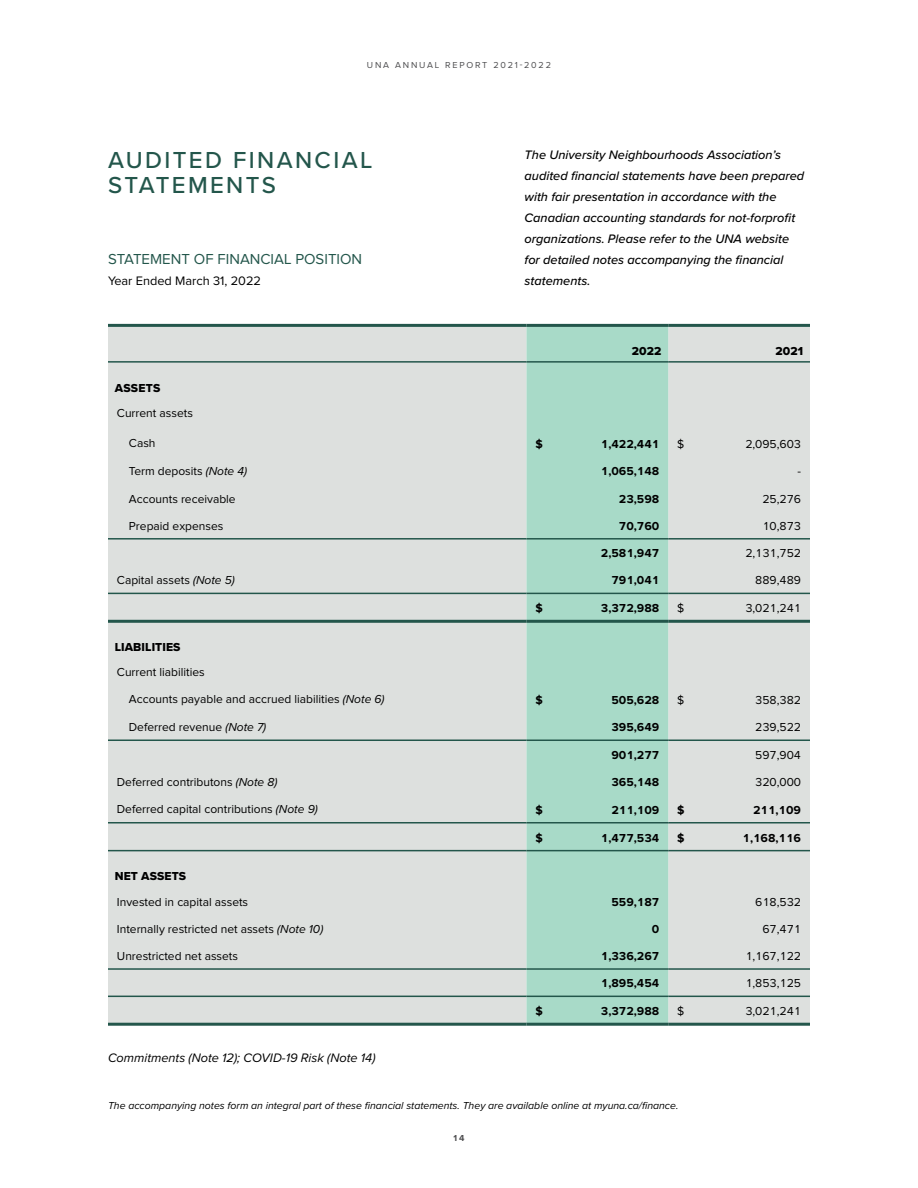
<style>
.page{position:relative;width:918px;height:1188px;background:#fff}
.page>*{position:absolute;margin:0;border:0;box-sizing:border-box;transform-origin:0 0}
.t1{font:500 24px/25.5px "Proxima Nova";letter-spacing:.1em;color:#23564b}
.t2{font:15px "Proxima Nova";color:#23564b}
.t3{font:italic 500 12.75px/21px "Proxima Nova";color:#000}
.t4{font:italic 12.75px "Proxima Nova";color:#000}
.t5{font:12.75px "Proxima Nova";color:#000}
.t6{font:12px "Proxima Nova";color:#000}
.t7{font:700 12px "Proxima Nova";color:#000}
.t8{font:12px "Proxima Nova Extrabld";letter-spacing:.01em;color:#000}
.t9{font:italic 10.5px "Proxima Nova";color:#000}
.t10{font:9px "Proxima Nova";letter-spacing:.2em;color:#4d4d4f}
.t11{font:700 9px "Proxima Nova";color:#4d4d4f}
.s1{font-style:italic}
</style>
<div class="page">
<div style="left:108px;top:327px;width:702px;height:696px;background:#dde0de"></div>
<div style="left:526px;top:327px;width:142px;height:696px;background:#a8dac8"></div>
<hr style="left:108px;top:538px;width:419px;height:2px;background:#23564b">
<hr style="left:527px;top:538px;width:141px;height:2px;background:#23564b">
<hr style="left:668px;top:538px;width:142px;height:2px;background:#23564b">
<hr style="left:108px;top:361px;width:419px;height:2px;background:#23564b">
<hr style="left:527px;top:361px;width:141px;height:2px;background:#23564b">
<hr style="left:668px;top:361px;width:142px;height:2px;background:#23564b">
<hr style="left:108px;top:740px;width:419px;height:1px;background:#23564b">
<hr style="left:527px;top:740px;width:141px;height:1px;background:#23564b">
<hr style="left:668px;top:740px;width:142px;height:1px;background:#23564b">
<hr style="left:108px;top:968px;width:419px;height:2px;background:#23564b">
<hr style="left:527px;top:968px;width:141px;height:2px;background:#23564b">
<hr style="left:668px;top:968px;width:142px;height:2px;background:#23564b">
<hr style="left:108px;top:593px;width:419px;height:1px;background:#23564b">
<hr style="left:527px;top:593px;width:141px;height:1px;background:#23564b">
<hr style="left:668px;top:593px;width:142px;height:1px;background:#23564b">
<hr style="left:108px;top:620px;width:419px;height:3px;background:#23564b">
<hr style="left:527px;top:620px;width:141px;height:3px;background:#23564b">
<hr style="left:668px;top:620px;width:142px;height:3px;background:#23564b">
<hr style="left:108px;top:324px;width:419px;height:3px;background:#23564b">
<hr style="left:527px;top:324px;width:141px;height:3px;background:#23564b">
<hr style="left:668px;top:324px;width:142px;height:3px;background:#23564b">
<hr style="left:108px;top:822px;width:419px;height:1px;background:#23564b">
<hr style="left:527px;top:822px;width:141px;height:1px;background:#23564b">
<hr style="left:668px;top:822px;width:142px;height:1px;background:#23564b">
<hr style="left:108px;top:850px;width:419px;height:1px;background:#23564b">
<hr style="left:527px;top:850px;width:141px;height:1px;background:#23564b">
<hr style="left:668px;top:850px;width:142px;height:1px;background:#23564b">
<hr style="left:108px;top:996px;width:419px;height:1px;background:#23564b">
<hr style="left:527px;top:996px;width:141px;height:1px;background:#23564b">
<hr style="left:668px;top:996px;width:142px;height:1px;background:#23564b">
<hr style="left:108px;top:1023px;width:419px;height:3px;background:#23564b">
<hr style="left:527px;top:1023px;width:141px;height:3px;background:#23564b">
<hr style="left:668px;top:1023px;width:142px;height:3px;background:#23564b">
<p class="t10" style="left:367px;top:61px;width:186px">UNA ANNUAL REPORT 2021-2022</p>
<h1 class="t1" style="left:108px;top:148px;width:266px">AUDITED FINANCIAL<br>STATEMENTS</h1>
<p class="t3" style="left:525px;top:145px;width:281px">The University Neighbourhoods Association’s audited financial statements have been prepared with fair presentation in accordance with the Canadian accounting standards for not-forprofit organizations. Please refer to the UNA website for detailed notes accompanying the financial statements.</p>
<p class="t2" style="left:108px;top:252px;width:256px">STATEMENT OF FINANCIAL POSITION</p>
<p class="t5" style="left:108px;top:275px;width:155px">Year Ended March 31, 2022</p>
<p class="t8" style="left:632px;top:346px;width:31px">2022</p>
<p class="t8" style="left:775px;top:346px;width:29px">2021</p>
<p class="t8" style="left:115px;top:383px;width:47px">ASSETS</p>
<p class="t6" style="left:117px;top:408px;width:78px">Current assets</p>
<p class="t6" style="left:129px;top:438px;width:28px">Cash</p>
<p class="t7" style="left:535px;top:439px;width:9px">$</p>
<p class="t7" style="left:601px;top:439px;width:60px">1,422,441</p>
<p class="t6" style="left:677px;top:439px;width:9px">$</p>
<p class="t6" style="left:745px;top:439px;width:57px">2,095,603</p>
<p class="t6" style="left:129px;top:466px;width:120px">Term deposits <span class="s1">(Note 4)</span></p>
<p class="t7" style="left:601px;top:466px;width:60px">1,065,148</p>
<p class="t6" style="left:797px;top:466px;width:5px">-</p>
<p class="t6" style="left:129px;top:493px;width:108px">Accounts receivable</p>
<p class="t7" style="left:619px;top:493px;width:42px">23,598</p>
<p class="t6" style="left:762px;top:493px;width:40px">25,276</p>
<p class="t6" style="left:129px;top:521px;width:96px">Prepaid expenses</p>
<p class="t7" style="left:619px;top:521px;width:42px">70,760</p>
<p class="t6" style="left:762px;top:521px;width:40px">10,873</p>
<p class="t7" style="left:601px;top:548px;width:60px">2,581,947</p>
<p class="t6" style="left:745px;top:548px;width:57px">2,131,752</p>
<p class="t6" style="left:117px;top:575px;width:119px">Capital assets <span class="s1">(Note 5)</span></p>
<p class="t7" style="left:611px;top:575px;width:49px">791,041</p>
<p class="t6" style="left:755px;top:575px;width:47px">889,489</p>
<p class="t7" style="left:535px;top:603px;width:9px">$</p>
<p class="t7" style="left:601px;top:603px;width:60px">3,372,988</p>
<p class="t6" style="left:677px;top:603px;width:9px">$</p>
<p class="t6" style="left:745px;top:603px;width:57px">3,021,241</p>
<p class="t8" style="left:115px;top:642px;width:67px">LIABILITIES</p>
<p class="t6" style="left:117px;top:667px;width:89px">Current liabilities</p>
<p class="t6" style="left:129px;top:694px;width:257px">Accounts payable and accrued liabilities <span class="s1">(Note 6)</span></p>
<p class="t7" style="left:535px;top:695px;width:9px">$</p>
<p class="t7" style="left:611px;top:695px;width:49px">505,628</p>
<p class="t6" style="left:677px;top:695px;width:9px">$</p>
<p class="t6" style="left:755px;top:695px;width:47px">358,382</p>
<p class="t6" style="left:129px;top:722px;width:139px">Deferred revenue <span class="s1">(Note 7)</span></p>
<p class="t7" style="left:611px;top:722px;width:49px">395,649</p>
<p class="t6" style="left:755px;top:722px;width:47px">239,522</p>
<p class="t7" style="left:611px;top:749px;width:49px">901,277</p>
<p class="t6" style="left:755px;top:749px;width:47px">597,904</p>
<p class="t6" style="left:117px;top:777px;width:162px">Deferred contributons <span class="s1">(Note 8)</span></p>
<p class="t7" style="left:611px;top:777px;width:49px">365,148</p>
<p class="t6" style="left:755px;top:777px;width:47px">320,000</p>
<p class="t6" style="left:117px;top:804px;width:202px">Deferred capital contributions <span class="s1">(Note 9)</span></p>
<p class="t7" style="left:535px;top:805px;width:9px">$</p>
<p class="t7" style="left:611px;top:805px;width:49px">211,109</p>
<p class="t7" style="left:677px;top:805px;width:9px">$</p>
<p class="t7" style="left:753px;top:805px;width:49px">211,109</p>
<p class="t7" style="left:535px;top:833px;width:9px">$</p>
<p class="t7" style="left:601px;top:833px;width:60px">1,477,534</p>
<p class="t7" style="left:677px;top:833px;width:9px">$</p>
<p class="t7" style="left:743px;top:833px;width:60px">1,168,116</p>
<p class="t8" style="left:115px;top:871px;width:73px">NET ASSETS</p>
<p class="t6" style="left:117px;top:896px;width:133px">Invested in capital assets</p>
<p class="t7" style="left:611px;top:896px;width:49px">559,187</p>
<p class="t6" style="left:755px;top:896px;width:47px">618,532</p>
<p class="t6" style="left:117px;top:924px;width:208px">Internally restricted net assets <span class="s1">(Note 10)</span></p>
<p class="t7" style="left:652px;top:924px;width:9px">0</p>
<p class="t6" style="left:762px;top:924px;width:40px">67,471</p>
<p class="t6" style="left:117px;top:951px;width:123px">Unrestricted net assets</p>
<p class="t7" style="left:601px;top:951px;width:60px">1,336,267</p>
<p class="t6" style="left:745px;top:951px;width:57px">1,167,122</p>
<p class="t7" style="left:601px;top:978px;width:60px">1,895,454</p>
<p class="t6" style="left:745px;top:978px;width:57px">1,853,125</p>
<p class="t7" style="left:535px;top:1006px;width:9px">$</p>
<p class="t7" style="left:601px;top:1006px;width:60px">3,372,988</p>
<p class="t6" style="left:677px;top:1006px;width:9px">$</p>
<p class="t6" style="left:745px;top:1006px;width:57px">3,021,241</p>
<p class="t4" style="left:108px;top:1052px;width:269px">Commitments (Note 12); COVID-19 Risk (Note 14)</p>
<p class="t9" style="left:108px;top:1101px;width:572px">The accompanying notes form an integral part of these financial statements. They are available online at myuna.ca/finance.</p>
<p class="t11" style="left:454px;top:1134px;width:12px">14</p>
</div>
